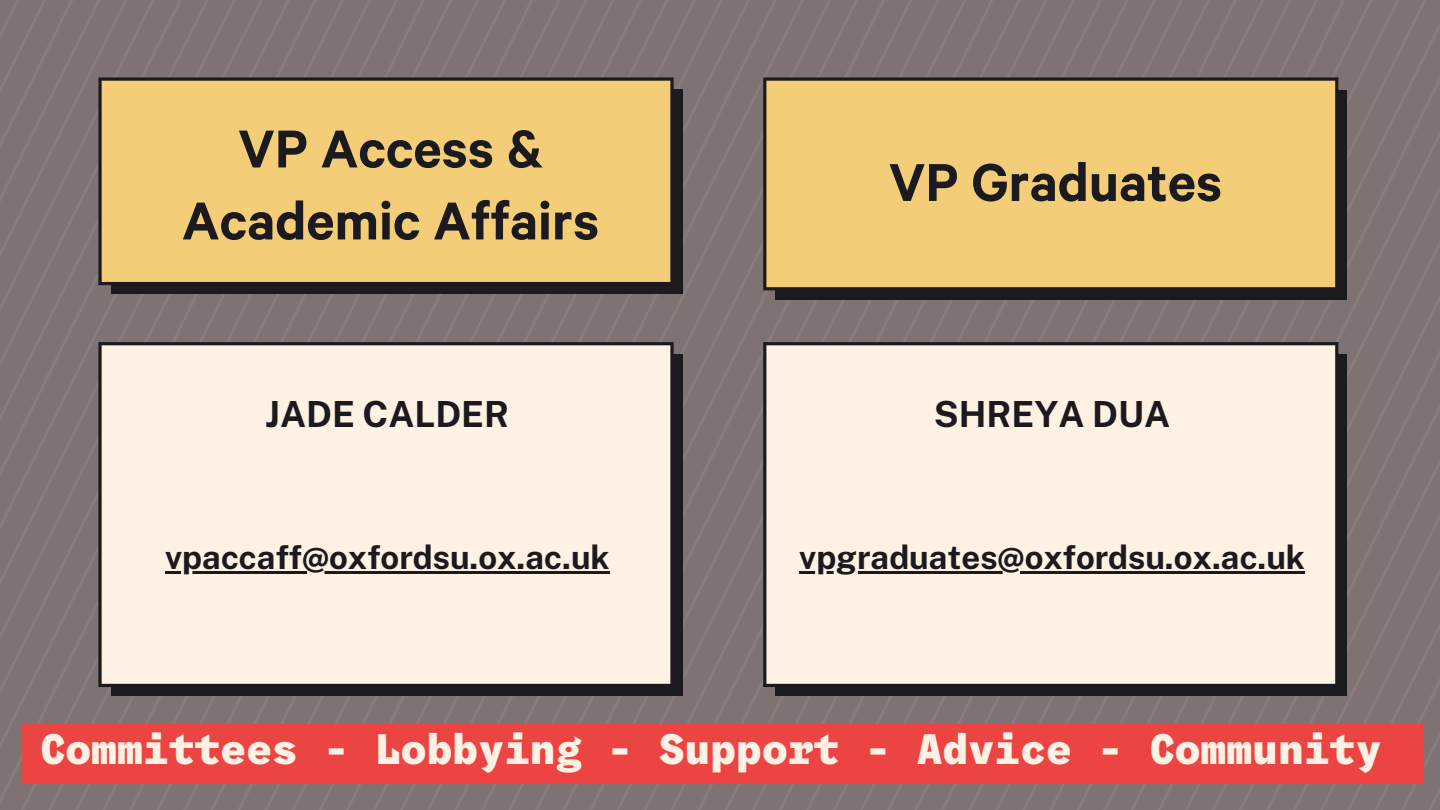
<style>
.page{position:relative;width:1440px;height:810px;background:#7f7272}
.page>*{position:absolute;margin:0;border:0;box-sizing:border-box;transform-origin:0 0}
.t1{font:600 60px/72px "Calibre";color:#1b1a1e;text-align:center}
.t2{font:900 43px "Graebenbach Mono";color:#fff1e4}
.t3{font:700 36px "Public Sans";color:#1b1a1e}
.t4{font:700 33px "Public Sans";color:#1b1a1e}
</style>
<div class="page">
<div style="left:111px;top:90px;width:572px;height:204px;background:#1b1a1e"></div>
<div style="left:98px;top:77px;width:576px;height:208px;background:#f4cd78"></div>
<div style="left:775px;top:90px;width:572px;height:209px;background:#1b1a1e"></div>
<div style="left:763px;top:77px;width:575px;height:213px;background:#f4cd78"></div>
<div style="left:111px;top:354px;width:572px;height:342px;background:#1b1a1e"></div>
<div style="left:98px;top:342px;width:576px;height:345px;background:#fff1e4"></div>
<div style="left:775px;top:354px;width:572px;height:342px;background:#1b1a1e"></div>
<div style="left:763px;top:342px;width:575px;height:345px;background:#fff1e4"></div>
<hr style="left:165px;top:571px;width:445px;height:3px;background:#1b1a1e">
<hr style="left:799px;top:571px;width:506px;height:3px;background:#1b1a1e">
<div style="left:23px;top:724px;width:1401px;height:60px;background:#ec4343"></div>
<h1 class="t1" style="left:182px;top:116px;width:419px">VP Access &amp;<br>Academic Affairs</h1>
<h1 class="t1" style="left:889px;top:150px;width:335px">VP Graduates</h1>
<p class="t3" style="left:266px;top:393px;width:245px">JADE CALDER</p>
<p class="t3" style="left:934px;top:393px;width:238px">SHREYA DUA</p>
<p class="t4" style="left:165px;top:537px;width:446px">vpaccaff@oxfordsu.ox.ac.uk</p>
<p class="t4" style="left:799px;top:537px;width:507px">vpgraduates@oxfordsu.ox.ac.uk</p>
<h2 class="t2" style="left:40px;top:733px;width:1343px">Committees - Lobbying - Support - Advice - Community</h2>
</div>
